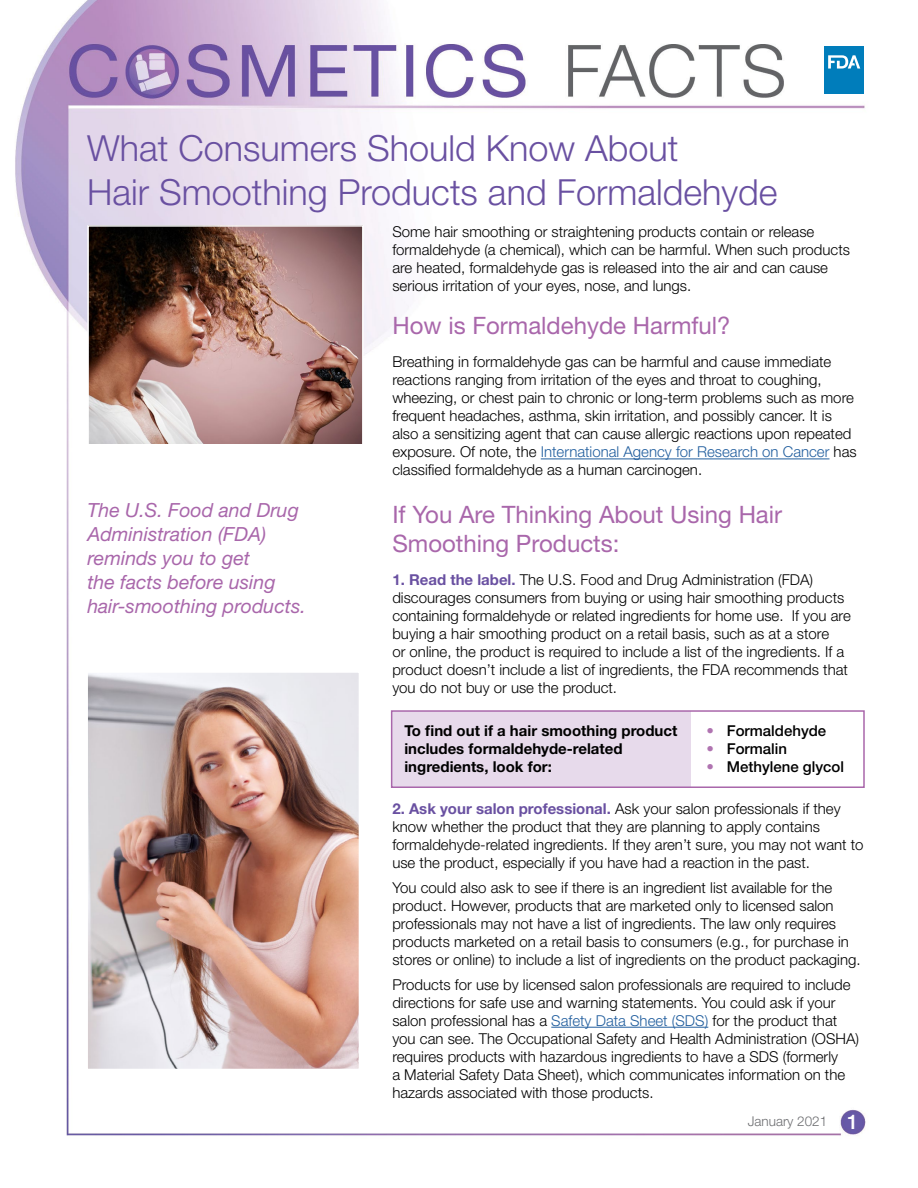
<style>
.page{position:relative;width:918px;height:1188px;background:#fff}
.page>*{position:absolute;margin:0;border:0;box-sizing:border-box;transform-origin:0 0}
.t1{font:300 36px "Helvetica Neue LT Std";color:#6950a1}
.t2{font:24px/28.8px "Helvetica Neue LT Std";color:#a967ab}
.Paragraph2{font:italic 19.5px/24px "Helvetica Neue LT Std";color:#a967ab}
.Paragraph{font:300 15px/18px "Helvetica Neue LT Std";color:#000}
.LBody{font:300 15px/18px "Helvetica Neue LT Std";color:#000}
.t3{font:700 15px "Helvetica Neue LT Std";color:#000}
.t4{font:500 15px "Helvetica Neue LT Std";color:#000}
.t5{font:300 13.5px "Helvetica Neue LT Std";color:#6d6e71}
.s1{color:#215e9e}
.s2{font-weight:700;color:#6950a1}
.s3{color:#b074b1}
.s4{font-weight:500;font-size:20.25px;color:#fff}
</style>
<div class="page">
<img style="left:15px;top:0;width:851px;height:1136px">
<div style="left:824px;top:46px;width:40px;height:48px;background:#007dbb"></div>
<svg style="left:828px;top:55px;width:32px;height:14px"></svg>
<hr style="left:541px;top:459px;width:288px;height:1px;background:#215e9e">
<hr style="left:551px;top:1027px;width:157px;height:1px;background:#215e9e">
<div style="left:391px;top:711px;width:299px;height:76px;background:#e7daeb"></div>
<div style="left:391px;top:710px;width:474px;height:78px;border:2px solid #a967ab"></div>
<img style="left:89px;top:674px;width:268px;height:393px">
<div style="left:86px;top:671px;width:274px;height:399px;border:2px solid #fff"></div>
<img style="left:90px;top:228px;width:271px;height:215px">
<div style="left:87px;top:225px;width:277px;height:221px;border:2px solid #fff"></div>
<h1 class="t1" style="left:87px;top:126px;width:593px">What Consumers Should Know About</h1>
<h2 class="t1" style="left:87px;top:170px;width:692px">Hair Smoothing Products and Formaldehyde</h2>
<p class="Paragraph2" style="left:87px;top:498px;width:220px">The U.S. Food and Drug<br>Administration (FDA) reminds you to get<br>the facts before using hair-smoothing products.</p>
<p class="Paragraph" style="left:392px;top:222px;width:459px">Some hair smoothing or straightening products contain or release formaldehyde (a chemical), which can be harmful. When such products are heated, formaldehyde gas is released into the air and can cause serious irritation of your eyes, nose, and lungs.</p>
<h3 class="t2" style="left:392px;top:311px;width:340px">How is Formaldehyde Harmful?</h3>
<p class="Paragraph" style="left:392px;top:353px;width:466px">Breathing in formaldehyde gas can be harmful and cause immediate reactions ranging from irritation of the eyes and throat to coughing, wheezing, or chest pain to chronic or long-term problems such as more frequent headaches, asthma, skin irritation, and possibly cancer. It is also a sensitizing agent that can cause allergic reactions upon repeated exposure. Of note, the <span class="s1">International Agency for Research on Cancer</span> has classified formaldehyde as a human carcinogen.</p>
<h3 class="t2" style="left:392px;top:500px;width:391px">If You Are Thinking About Using Hair<br>Smoothing Products:</h3>
<p class="Paragraph" style="left:392px;top:570px;width:460px"><span class="s2">1. Read the label.</span> The U.S. Food and Drug Administration (FDA) discourages consumers from buying or using hair smoothing products containing formaldehyde or related ingredients for home use. If you are buying a hair smoothing product on a retail basis, such as at a store<br>or online, the product is required to include a list of the ingredients. If a product doesn’t include a list of ingredients, the FDA recommends that you do not buy or use the product.</p>
<p class="t3" style="left:404px;top:722px;width:275px">To find out if a hair smoothing product</p>
<p class="t4" style="left:707px;top:721px;width:121px"><span class="s3">•</span> Formaldehyde</p>
<p class="t3" style="left:404px;top:740px;width:220px">includes formaldehyde-related</p>
<p class="t4" style="left:707px;top:739px;width:82px"><span class="s3">•</span> Formalin</p>
<p class="t3" style="left:404px;top:758px;width:149px">ingredients, look for:</p>
<p class="t4" style="left:707px;top:757px;width:139px"><span class="s3">•</span> Methylene glycol</p>
<p class="LBody" style="left:392px;top:800px;width:473px"><span class="s2">2. Ask your salon professional.</span> Ask your salon professionals if they know whether the product that they are planning to apply contains formaldehyde-related ingredients. If they aren’t sure, you may not want to use the product, especially if you have had a reaction in the past.</p>
<p class="LBody" style="left:392px;top:878px;width:470px">You could also ask to see if there is an ingredient list available for the product. However, products that are marketed only to licensed salon professionals may not have a list of ingredients. The law only requires products marketed on a retail basis to consumers (e.g., for purchase in stores or online) to include a list of ingredients on the product packaging.</p>
<p class="LBody" style="left:392px;top:975px;width:468px">Products for use by licensed salon professionals are required to include directions for safe use and warning statements. You could ask if your salon professional has a <span class="s1">Safety Data Sheet (SDS)</span> for the product that you can see. The Occupational Safety and Health Administration (OSHA) requires products with hazardous ingredients to have a SDS (formerly<br>a Material Safety Data Sheet), which communicates information on the hazards associated with those products.</p>
<p class="t5" style="left:748px;top:1113px;width:112px">January 2021 <span class="s4">1</span></p>
</div>
